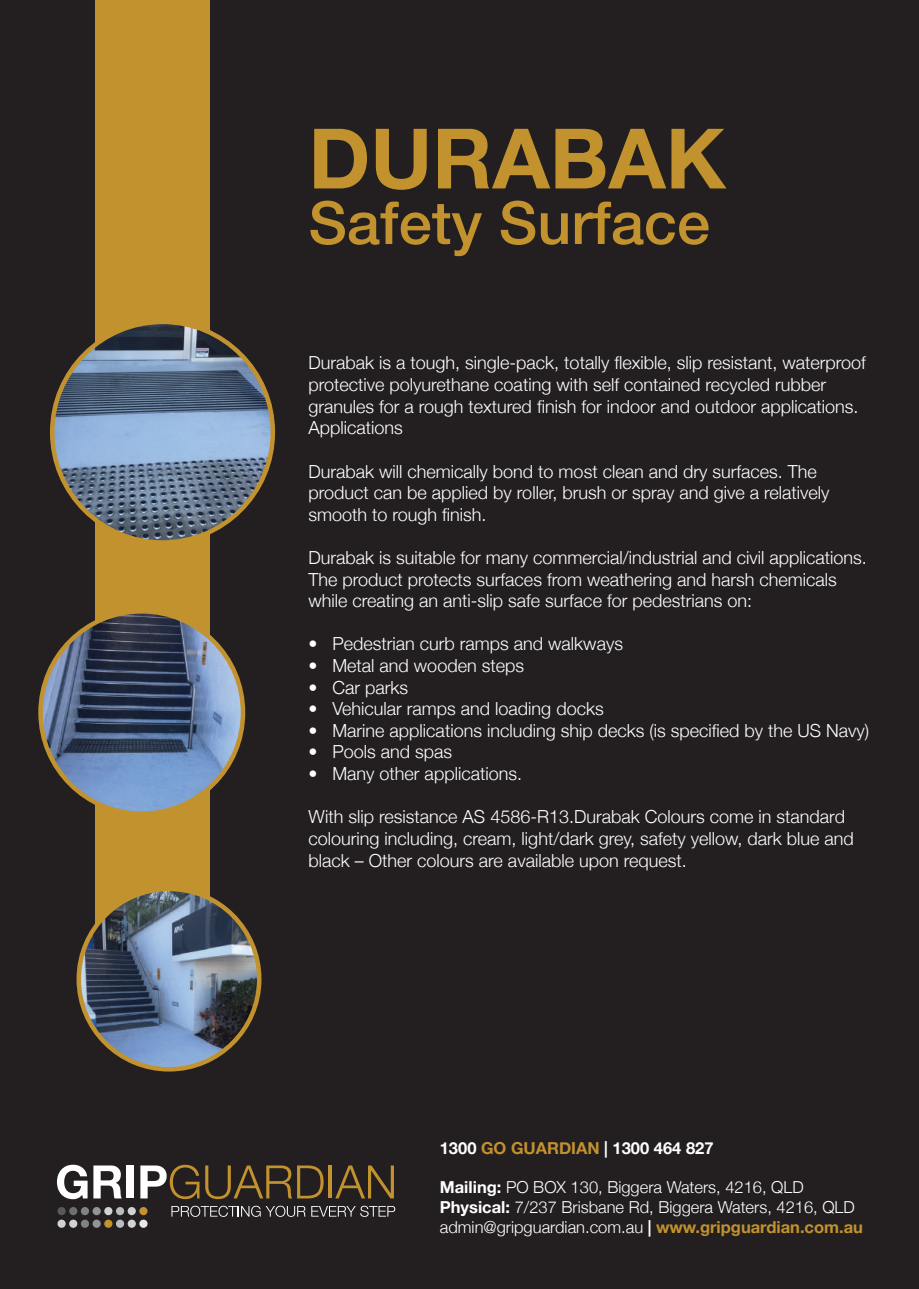
<style>
.page{position:relative;width:919px;height:1289px;background:#fff}
.page>*{position:absolute;margin:0;border:0;box-sizing:border-box;transform-origin:0 0}
.t1{font:700 83.4px "Helvetica Neue";color:#c2922e}
.t2{font:500 59.4px "Helvetica Neue";color:#c2922e}
.t3{font:300 18px/21.6px "Helvetica Neue";color:#fff}
.t4{font:300 16.5px/19.8px "Helvetica Neue";color:#fff}
.t5{font:700 16.5px "Helvetica Neue";color:#fff}
.s1{color:#c2922e}
.s2{font-weight:700}
.s3{font-weight:700;color:#c2922e}
</style>
<div class="page">
<div style="left:0;top:0;width:918px;height:1288px;background:#231f20"></div>
<div style="left:95px;top:0;width:115px;height:932px;background:#c2922e"></div>
<div style="left:57px;top:1206px;width:9px;height:9px;background:#58595b;border-radius:50%"></div>
<div style="left:57px;top:1219px;width:9px;height:8px;background:#d1d2d3;border-radius:50%"></div>
<div style="left:69px;top:1206px;width:8px;height:9px;background:#6d6f70;border-radius:50%"></div>
<div style="left:69px;top:1219px;width:8px;height:8px;background:#d1d2d3;border-radius:50%"></div>
<div style="left:81px;top:1206px;width:8px;height:9px;background:#808284;border-radius:50%"></div>
<div style="left:81px;top:1219px;width:8px;height:8px;background:#808284;border-radius:50%"></div>
<svg style="left:93px;top:1206px;width:8px;height:9px"></svg>
<div style="left:93px;top:1219px;width:8px;height:8px;background:#929497;border-radius:50%"></div>
<svg style="left:104px;top:1206px;width:8px;height:9px"></svg>
<div style="left:104px;top:1219px;width:8px;height:8px;background:#c2922e;border-radius:50%"></div>
<div style="left:116px;top:1206px;width:8px;height:9px;background:#babcbe;border-radius:50%"></div>
<div style="left:116px;top:1219px;width:8px;height:8px;background:#babcbe;border-radius:50%"></div>
<svg style="left:128px;top:1206px;width:8px;height:9px"></svg>
<div style="left:128px;top:1219px;width:8px;height:8px;background:#d1d2d3;border-radius:50%"></div>
<svg style="left:139px;top:1206px;width:8px;height:9px"></svg>
<div style="left:139px;top:1219px;width:8px;height:8px;background:#e8e8e9;border-radius:50%"></div>
<svg style="left:57px;top:1164px;width:65px;height:35px"></svg>
<div style="left:127px;top:1165px;width:7px;height:33px;background:#fff"></div>
<svg style="left:140px;top:1164px;width:59px;height:35px"></svg>
<svg style="left:205px;top:1165px;width:118px;height:34px"></svg>
<hr style="left:329px;top:1165px;width:3px;height:33px;background:#c2922e">
<svg style="left:335px;top:1165px;width:59px;height:33px"></svg>
<svg style="left:171px;top:1205px;width:134px;height:11px"></svg>
<svg style="left:311px;top:1205px;width:84px;height:11px"></svg>
<img style="left:52px;top:322px;width:221px;height:220px;border-radius:110px">
<img style="left:41px;top:611px;width:202px;height:202px;border-radius:101px">
<div style="left:38px;top:609px;width:207px;height:207px;border:4px solid #c2922e;border-radius:50%"></div>
<img style="left:79px;top:888px;width:180px;height:181px;border-radius:90px">
<div style="left:77px;top:886px;width:184px;height:185px;border:4px solid #c2922e;border-radius:50%"></div>
<h1 class="t1" style="left:308px;top:93px;width:419px">DURABAK</h1>
<h2 class="t2" style="left:308px;top:175px;width:403px">Safety Surface</h2>
<p class="t3" style="left:308px;top:351px;width:559px">Durabak is a tough, single-pack, totally flexible, slip resistant, waterproof protective polyurethane coating with self contained recycled rubber granules for a rough textured finish for indoor and outdoor applications.<br>Applications</p>
<p class="t3" style="left:308px;top:459px;width:522px">Durabak will chemically bond to most clean and dry surfaces. The product can be applied by roller, brush or spray and give a relatively smooth to rough finish.</p>
<p class="t3" style="left:308px;top:545px;width:560px">Durabak is suitable for many commercial/industrial and civil applications.<br>The product protects surfaces from weathering and harsh chemicals while creating an anti-slip safe surface for pedestrians on:</p>
<p class="t3" style="left:308px;top:632px;width:316px">• Pedestrian curb ramps and walkways</p>
<p class="t3" style="left:308px;top:653px;width:217px">• Metal and wooden steps</p>
<p class="t3" style="left:308px;top:675px;width:101px">• Car parks</p>
<p class="t3" style="left:308px;top:696px;width:297px">• Vehicular ramps and loading docks</p>
<p class="t3" style="left:308px;top:718px;width:562px">• Marine applications including ship decks (is specified by the US Navy)</p>
<p class="t3" style="left:308px;top:740px;width:145px">• Pools and spas</p>
<p class="t3" style="left:308px;top:761px;width:215px">• Many other applications.</p>
<p class="t3" style="left:308px;top:804px;width:547px">With slip resistance AS 4586-R13.Durabak Colours come in standard colouring including, cream, light/dark grey, safety yellow, dark blue and black – Other colours are available upon request.</p>
<p class="t5" style="left:440px;top:1134px;width:275px">1300 <span class="s1">GO GUARDIAN</span> | 1300 464 827</p>
<p class="t4" style="left:440px;top:1176px;width:424px"><span class="s2">Mailing:</span> PO BOX 130, Biggera Waters, 4216, QLD<br><span class="s2">Physical:</span> 7/237 Brisbane Rd, Biggera Waters, 4216, QLD admin@gripguardian.com.au <span class="s2">|</span> <span class="s3">www.gripguardian.com.au</span></p>
</div>
